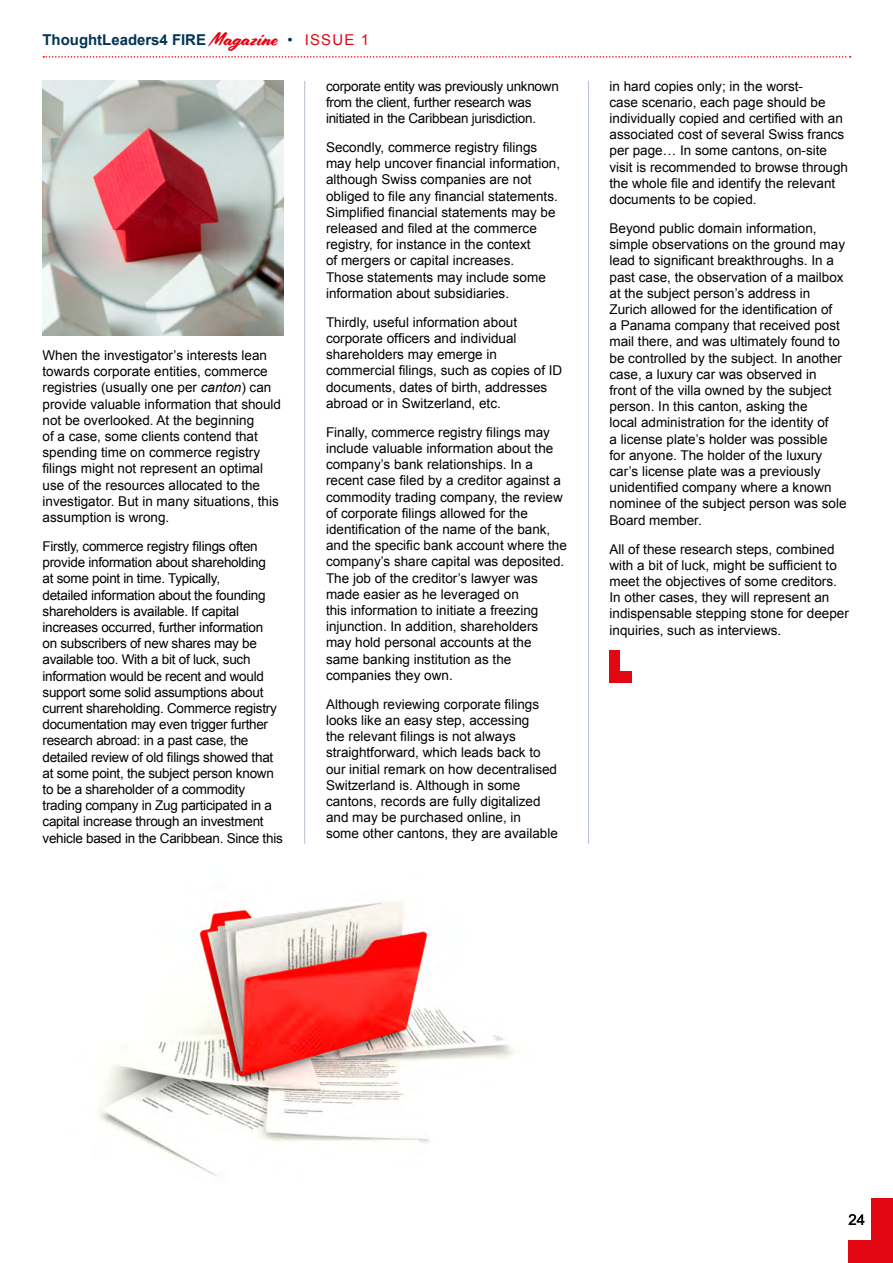
<style>
.page{position:relative;width:893px;height:1263px;background:#fff}
.page>*{position:absolute;margin:0;border:0;box-sizing:border-box;transform-origin:0 0}
.t1{font:700 15px "Arial";color:#003452}
.t2{font:15px "Arial";color:#000}
.t3{font:13.5px/16.2px "Arial";color:#000}
.t4{font:13.5px/16.2px "Arial";letter-spacing:-.02em;color:#000}
.s1{font-family:"Cortado";font-weight:400;font-size:18.6px;color:#e30613}
.s2{font-weight:400}
.s3{font-weight:400;color:#e30613}
.s4{font-style:italic}
</style>
<div class="page">
<svg style="left:43px;top:56px;width:808px;height:2px"></svg>
<div style="left:609px;top:650px;width:11px;height:32px;background:#e30613"></div>
<div style="left:609px;top:671px;width:23px;height:11px;background:#e30613"></div>
<img style="left:43px;top:81px;width:240px;height:255px">
<div style="left:872px;top:1198px;width:21px;height:65px;background:#e30613"></div>
<div style="left:848px;top:1241px;width:45px;height:22px;background:#e30613"></div>
<hr style="left:304px;top:81px;width:1px;height:763px;background:#b3bdcd">
<hr style="left:588px;top:81px;width:1px;height:763px;background:#b3bdcd">
<img style="left:99px;top:902px;width:417px;height:274px">
<p class="t1" style="left:43px;top:29px;width:328px">ThoughtLeaders4 FIRE <span class="s1">Magazine</span> <span class="s2">•</span> <span class="s3">ISSUE 1</span></p>
<p class="t3" style="left:43px;top:347px;width:240px">When the investigator’s interests lean towards corporate entities, commerce registries (usually one per <span class="s4">canton</span>) can provide valuable information that should not be overlooked. At the beginning<br>of a case, some clients contend that spending time on commerce registry filings might not represent an optimal use of the resources allocated to the investigator. But in many situations, this assumption is wrong.</p>
<p class="t4" style="left:43px;top:538px;width:242px">Firstly, commerce registry filings often provide information about shareholding<br>at some point in time. Typically,<br>detailed information about the founding shareholders is available. If capital increases occurred, further information<br>on subscribers of new shares may be available too. With a bit of luck, such information would be recent and would support some solid assumptions about current shareholding. Commerce registry documentation may even trigger further research abroad: in a past case, the detailed review of old filings showed that at some point, the subject person known to be a shareholder of a commodity trading company in Zug participated in a capital increase through an investment vehicle based in the Caribbean. Since this</p>
<p class="t4" style="left:326px;top:78px;width:234px">corporate entity was previously unknown from the client, further research was initiated in the Caribbean jurisdiction.</p>
<p class="t3" style="left:326px;top:139px;width:236px">Secondly, commerce registry filings may help uncover financial information, although Swiss companies are not obliged to file any financial statements.<br>Simplified financial statements may be released and filed at the commerce registry, for instance in the context<br>of mergers or capital increases.<br>Those statements may include some information about subsidiaries.</p>
<p class="t3" style="left:326px;top:314px;width:238px">Thirdly, useful information about corporate officers and individual shareholders may emerge in commercial filings, such as copies of ID documents, dates of birth, addresses abroad or in Switzerland, etc.</p>
<p class="t3" style="left:326px;top:424px;width:242px">Finally, commerce registry filings may include valuable information about the company’s bank relationships. In a recent case filed by a creditor against a commodity trading company, the review of corporate filings allowed for the identification of the name of the bank, and the specific bank account where the company’s share capital was deposited.<br>The job of the creditor’s lawyer was made easier as he leveraged on<br>this information to initiate a freezing injunction. In addition, shareholders may hold personal accounts at the same banking institution as the companies they own.</p>
<p class="t3" style="left:326px;top:696px;width:233px">Although reviewing corporate filings looks like an easy step, accessing<br>the relevant filings is not always straightforward, which leads back to our initial remark on how decentralised Switzerland is. Although in some cantons, records are fully digitalized and may be purchased online, in<br>some other cantons, they are available</p>
<p class="t3" style="left:609px;top:78px;width:240px">in hard copies only; in the worst-<br>case scenario, each page should be individually copied and certified with an associated cost of several Swiss francs per page… In some cantons, on-site visit is recommended to browse through the whole file and identify the relevant documents to be copied.</p>
<p class="t3" style="left:609px;top:220px;width:239px">Beyond public domain information, simple observations on the ground may lead to significant breakthroughs. In a past case, the observation of a mailbox at the subject person’s address in Zurich allowed for the identification of<br>a Panama company that received post mail there, and was ultimately found to be controlled by the subject. In another case, a luxury car was observed in front of the villa owned by the subject person. In this canton, asking the<br>local administration for the identity of<br>a license plate’s holder was possible for anyone. The holder of the luxury car’s license plate was a previously unidentified company where a known nominee of the subject person was sole Board member.</p>
<p class="t3" style="left:609px;top:541px;width:241px">All of these research steps, combined with a bit of luck, might be sufficient to meet the objectives of some creditors.<br>In other cases, they will represent an indispensable stepping stone for deeper inquiries, such as interviews.</p>
<p class="t2" style="left:848px;top:1210px;width:18px">24</p>
</div>
